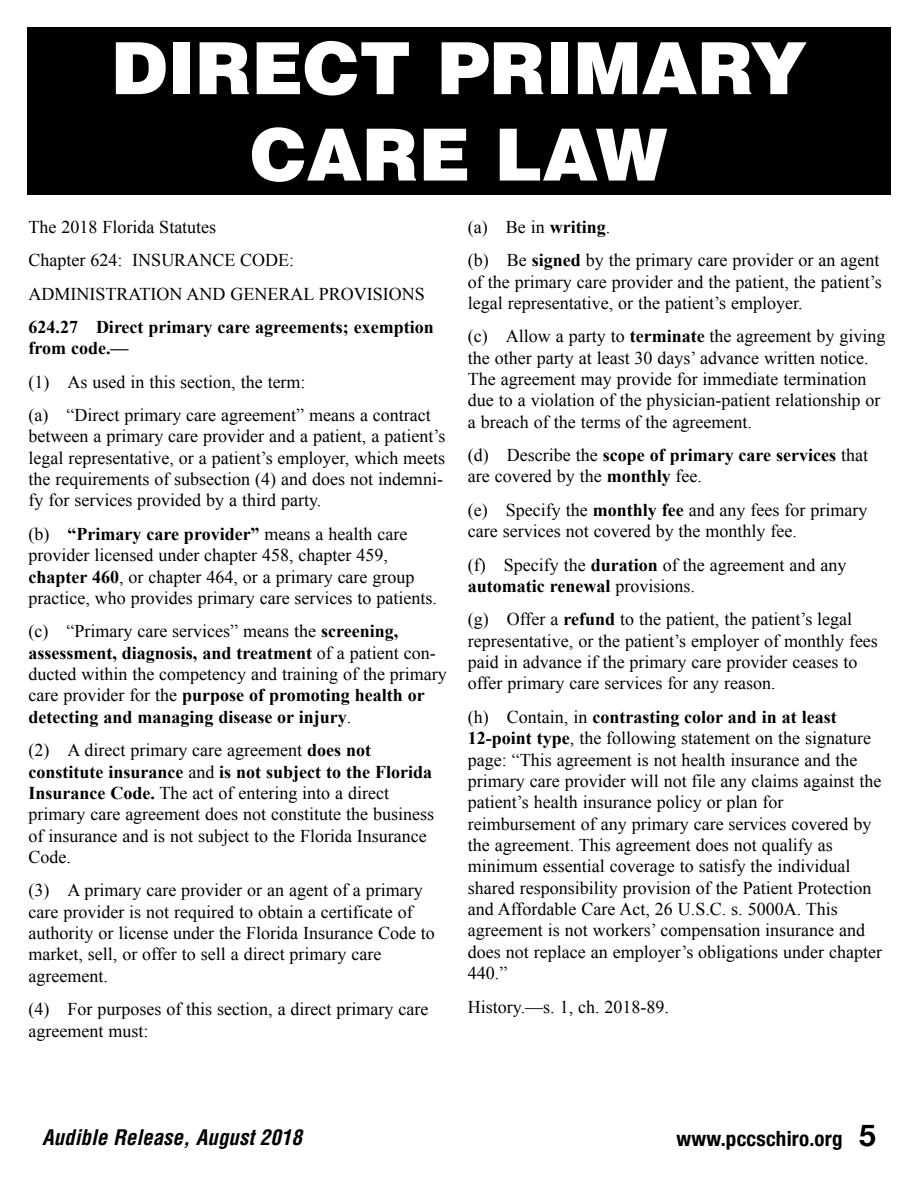
<style>
.page{position:relative;width:918px;height:1188px;background:#fff}
.page>*{position:absolute;margin:0;border:0;box-sizing:border-box;transform-origin:0 0}
.t1{font:900 72px/86.4px "Helvetica";color:#fff;text-align:center}
.t2{font:italic 700 condensed 21px "Helvetica";color:#000}
.t3{font:700 condensed 21px "Helvetica Neue";letter-spacing:.01em;color:#000}
.t4{font:18px/21.3px "Times New Roman";color:#000}
.t5{font:700 18px/21.3px "Times New Roman";color:#000}
.s1{font-weight:700}
.s2{font-stretch:normal;font-size:30px}
</style>
<div class="page">
<div style="left:27px;top:27px;width:864px;height:168px;background:#000"></div>
<h1 class="t1" style="left:111px;top:26px;width:697px">DIRECT PRIMARY<br>CARE LAW</h1>
<p class="t4" style="left:28px;top:210px;width:398px;line-height:33.3px">The 2018 Florida Statutes<br>Chapter 624: INSURANCE CODE:<br>ADMINISTRATION AND GENERAL PROVISIONS</p>
<p class="t5" style="left:29px;top:316px;width:407px">624.27 Direct primary care agreements; exemption from code.—</p>
<p class="t4" style="left:28px;top:365px;width:404px;line-height:33.3px">(1) As used in this section, the term:<br>(a) “Direct primary care agreement” means a contract</p>
<p class="t4" style="left:28px;top:426px;width:418px">between a primary care provider and a patient, a patient’s legal representative, or a patient’s employer, which meets the requirements of subsection (4) and does not indemni&shy;fy for services provided by a third party.</p>
<p class="t4" style="left:28px;top:523px;width:410px">(b) <span class="s1">“Primary care provider”</span> means a health care provider licensed under chapter 458, chapter 459, <span class="s1">chapter 460</span>, or chapter 464, or a primary care group practice, who provides primary care services to patients.</p>
<p class="t4" style="left:28px;top:621px;width:420px">(c) “Primary care services” means the <span class="s1">screening, assessment, diagnosis, and treatment</span> of a patient con&shy;ducted within the competency and training of the primary care provider for the <span class="s1">purpose of promoting health or detecting and managing disease or injury</span>.</p>
<p class="t4" style="left:28px;top:739px;width:407px">(2) A direct primary care agreement <span class="s1">does not constitute insurance</span> and <span class="s1">is not subject to the Florida Insurance Code.</span> The act of entering into a direct primary care agreement does not constitute the business of insurance and is not subject to the Florida Insurance Code.</p>
<p class="t4" style="left:28px;top:880px;width:408px">(3) A primary care provider or an agent of a primary care provider is not required to obtain a certificate of authority or license under the Florida Insurance Code to market, sell, or offer to sell a direct primary care agreement.</p>
<p class="t4" style="left:28px;top:998px;width:401px">(4) For purposes of this section, a direct primary care agreement must:</p>
<p class="t4" style="left:468px;top:210px;width:413px;line-height:33.3px">(a) Be in <span class="s1">writing</span>.<br>(b) Be <span class="s1">signed</span> by the primary care provider or an agent</p>
<p class="t4" style="left:468px;top:271px;width:415px">of the primary care provider and the patient, the patient’s legal representative, or the patient’s employer.</p>
<p class="t4" style="left:468px;top:326px;width:419px">(c) Allow a party to <span class="s1">terminate</span> the agreement by giving the other party at least 30 days’ advance written notice.<br>The agreement may provide for immediate termination due to a violation of the physician-patient relationship or a breach of the terms of the agreement.</p>
<p class="t4" style="left:468px;top:444px;width:402px">(d) Describe the <span class="s1">scope of primary care services</span> that are covered by the <span class="s1">monthly</span> fee.</p>
<p class="t4" style="left:468px;top:499px;width:401px">(e) Specify the <span class="s1">monthly fee</span> and any fees for primary care services not covered by the monthly fee.</p>
<p class="t4" style="left:468px;top:554px;width:380px">(f) Specify the <span class="s1">duration</span> of the agreement and any <span class="s1">automatic renewal</span> provisions.</p>
<p class="t4" style="left:468px;top:609px;width:412px">(g) Offer a <span class="s1">refund</span> to the patient, the patient’s legal representative, or the patient’s employer of monthly fees paid in advance if the primary care provider ceases to offer primary care services for any reason.</p>
<p class="t4" style="left:468px;top:706px;width:416px">(h) Contain, in <span class="s1">contrasting color and in at least 12-point type</span>, the following statement on the signature page: “This agreement is not health insurance and the primary care provider will not file any claims against the patient’s health insurance policy or plan for reimbursement of any primary care services covered by the agreement. This agreement does not qualify as minimum essential coverage to satisfy the individual shared responsibility provision of the Patient Protection and Affordable Care Act, 26 U.S.C. s. 5000A. This agreement is not workers’ compensation insurance and does not replace an employer’s obligations under chapter 440.”</p>
<p class="t4" style="left:468px;top:996px;width:203px">History.—s. 1, ch. 2018-89.</p>
<p class="t2" style="left:42px;top:1126px;width:261px">Audible Release, August 2018</p>
<p class="t3" style="left:677px;top:1126px;width:201px">www.pccschiro.org <span class="s2">5</span></p>
</div>
